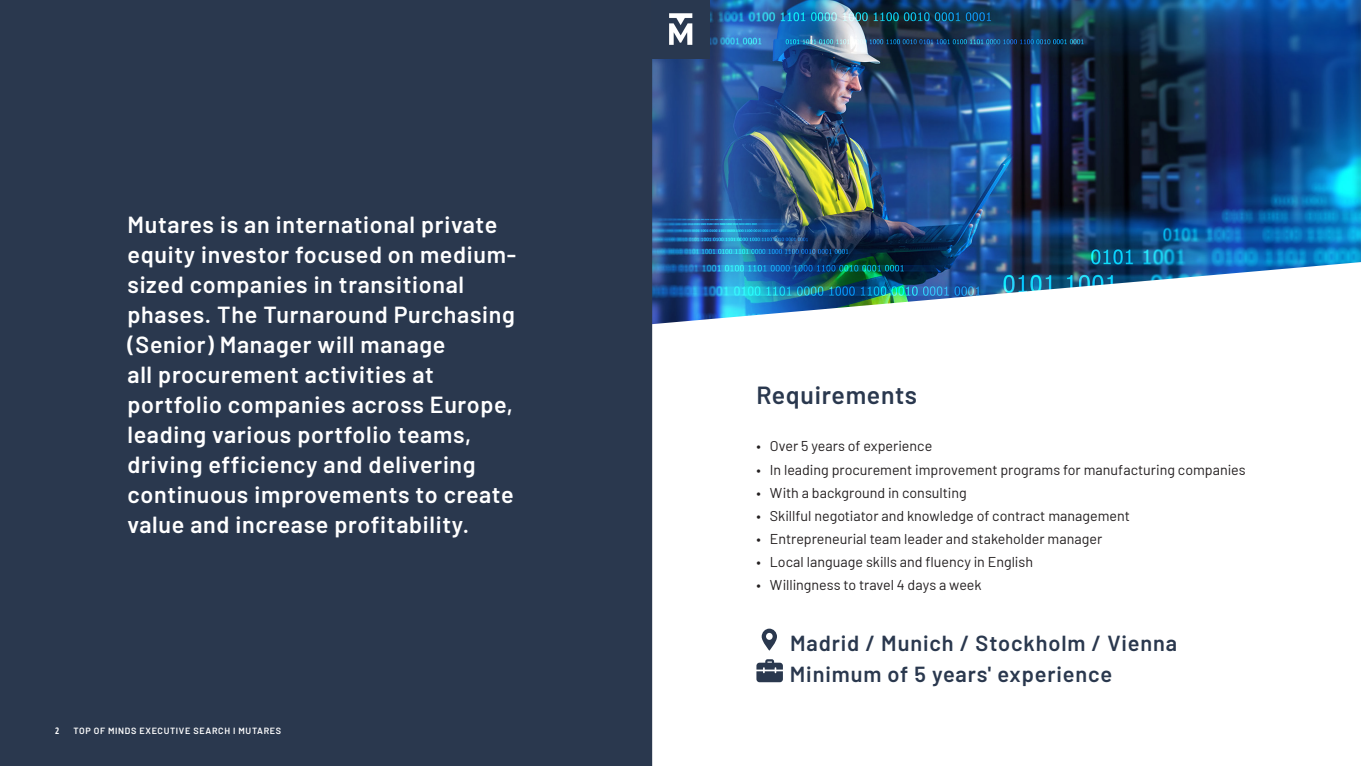
<style>
.page{position:relative;width:1361px;height:766px;background:#fff}
.page>*{position:absolute;margin:0;border:0;box-sizing:border-box;transform-origin:0 0}
.t1{font:600 24.75px "Barlow";letter-spacing:.03em;color:#2a384e}
.t2{font:600 23.25px/30px "Barlow";letter-spacing:.03em;color:#fff}
.t3{font:600 21.75px "Barlow";letter-spacing:.04em;color:#2a384e}
.t4{font:14.25px "Barlow";color:#231f20}
.t5{font:600 9px "Barlow";letter-spacing:.07em;color:#fff}
.t6{font:700 condensed 9px "Open Sans";color:#fff}
</style>
<div class="page">
<img style="left:652px;top:0;width:708px;height:262px">
<svg style="left:652px;top:262px;width:709px;height:503px"></svg>
<div style="left:0;top:0;width:652px;height:765px;background:#2a384e"></div>
<img style="left:652px;top:0;width:57px;height:58px">
<svg style="left:761px;top:628px;width:16px;height:22px"></svg>
<svg style="left:756px;top:659px;width:27px;height:23px"></svg>
<p class="t2" style="left:127px;top:208px;width:390px">Mutares is an international private equity investor focused on medium&shy;sized companies in transitional phases. The Turnaround Purchasing (Senior) Manager will manage<br>all procurement activities at portfolio companies across Europe, leading various portfolio teams, driving efficiency and delivering continuous improvements to create value and increase profitability.</p>
<p class="t6" style="left:55px;top:724px;width:6px">2</p>
<p class="t5" style="left:73px;top:724px;width:209px">TOP OF MINDS EXECUTIVE SEARCH I MUTARES</p>
<p class="t1" style="left:756px;top:377px;width:162px">Requirements</p>
<p class="t4" style="left:756px;top:436px;width:177px">• Over 5 years of experience</p>
<p class="t4" style="left:756px;top:459px;width:491px">• In leading procurement improvement programs for manufacturing companies</p>
<p class="t4" style="left:756px;top:482px;width:212px">• With a background in consulting</p>
<p class="t4" style="left:756px;top:505px;width:375px">• Skillful negotiator and knowledge of contract management</p>
<p class="t4" style="left:756px;top:528px;width:347px">• Entrepreneurial team leader and stakeholder manager</p>
<p class="t4" style="left:756px;top:551px;width:278px">• Local language skills and fluency in English</p>
<p class="t4" style="left:756px;top:574px;width:227px">• Willingness to travel 4 days a week</p>
<p class="t3" style="left:790px;top:626px;width:389px">Madrid / Munich / Stockholm / Vienna</p>
<p class="t3" style="left:790px;top:658px;width:324px">Minimum of 5 years' experience</p>
</div>
